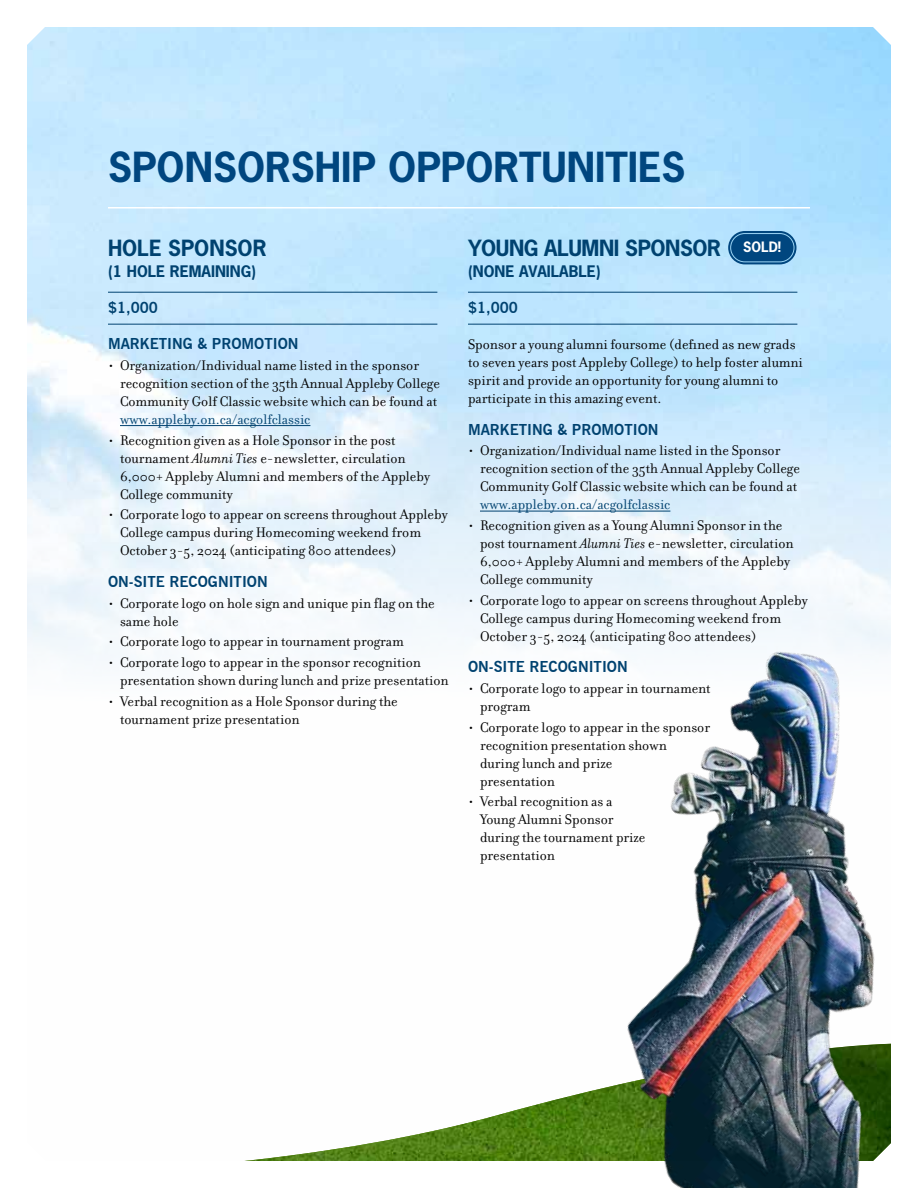
<style>
.page{position:relative;width:918px;height:1188px;background:#fff}
.page>*{position:absolute;margin:0;border:0;box-sizing:border-box;transform-origin:0 0}
.t1{font:700 39px "News Gothic Std";color:#00467f}
.t2{font:700 21px "News Gothic Std";letter-spacing:-.02em;color:#004270}
.t3{font:700 21px "News Gothic Std";color:#004270}
.t4{font:15px/18px "Filosofia OT";color:#000}
.t5{font:700 15px "News Gothic BT";color:#004270}
.t6{font:15px "Filosofia OT";color:#004270}
.t7{font:700 15px "News Gothic Std";color:#004270}
.t8{font:700 13.5px "News Gothic Std";color:#fff}
.s1{font-style:italic}
</style>
<div class="page">
<img style="left:27px;top:27px;width:864px;height:634px">
<img style="left:245px;top:1111px;width:267px;height:50px">
<hr style="left:120px;top:425px;width:190px;height:1px;background:#004270">
<hr style="left:108px;top:292px;width:329px;height:1px;background:#004270">
<hr style="left:108px;top:324px;width:329px;height:1px;background:#004270">
<hr style="left:480px;top:511px;width:190px;height:1px;background:#004270">
<hr style="left:468px;top:292px;width:329px;height:1px;background:#004270">
<hr style="left:468px;top:324px;width:329px;height:1px;background:#004270">
<hr style="left:108px;top:207px;width:702px;height:2px;background:#fff">
<img style="left:512px;top:491px;width:379px;height:697px">
<div style="left:728px;top:231px;width:68px;height:33px;background:#00467f;border-radius:17px"></div>
<div style="left:730px;top:233px;width:64px;height:29px;border:1px solid #9bd4f4;border-radius:14px"></div>
<h1 class="t1" style="left:108px;top:142px;width:579px">SPONSORSHIP OPPORTUNITIES</h1>
<h2 class="t3" style="left:108px;top:234px;width:160px">HOLE SPONSOR</h2>
<p class="t7" style="left:108px;top:262px;width:150px">(1 HOLE REMAINING)</p>
<p class="t5" style="left:108px;top:299px;width:51px">$1,000</p>
<p class="t5" style="left:108px;top:335px;width:192px">MARKETING &amp; PROMOTION</p>
<p class="t4" style="left:120px;top:357px;width:321px;text-indent:-12px">• Organization/Individual name listed in the sponsor recognition section of the 35th Annual Appleby College<br>Community Golf Classic website which can be found at</p>
<p class="t6" style="left:120px;top:411px;width:192px">www.appleby.on.ca/acgolfclassic</p>
<p class="t4" style="left:120px;top:431px;width:312px;text-indent:-12px">• Recognition given as a Hole Sponsor in the post tournament <span class="s1">Alumni Ties</span> e-newsletter, circulation 6,000+ Appleby Alumni and members of the Appleby College community</p>
<p class="t4" style="left:120px;top:506px;width:329px;text-indent:-12px">• Corporate logo to appear on screens throughout Appleby<br>College campus during Homecoming weekend from<br>October 3-5, 2024 (anticipating 800 attendees)</p>
<p class="t5" style="left:108px;top:572px;width:161px">ON-SITE RECOGNITION</p>
<p class="t4" style="left:120px;top:594px;width:316px;text-indent:-12px">• Corporate logo on hole sign and unique pin flag on the same hole</p>
<p class="t4" style="left:108px;top:633px;width:297px">• Corporate logo to appear in tournament program</p>
<p class="t4" style="left:120px;top:654px;width:330px;text-indent:-12px">• Corporate logo to appear in the sponsor recognition presentation shown during lunch and prize presentation</p>
<p class="t4" style="left:120px;top:692px;width:279px;text-indent:-12px">• Verbal recognition as a Hole Sponsor during the tournament prize presentation</p>
<h2 class="t2" style="left:468px;top:234px;width:255px">YOUNG ALUMNI SPONSOR</h2>
<p class="t7" style="left:468px;top:262px;width:134px">(NONE AVAILABLE)</p>
<p class="t5" style="left:468px;top:299px;width:51px">$1,000</p>
<p class="t4" style="left:468px;top:336px;width:336px">Sponsor a young alumni foursome (defined as new grads to seven years post Appleby College) to help foster alumni spirit and provide an opportunity for young alumni to participate in this amazing event.</p>
<p class="t5" style="left:468px;top:420px;width:192px">MARKETING &amp; PROMOTION</p>
<p class="t4" style="left:480px;top:442px;width:321px;text-indent:-12px">• Organization/Individual name listed in the Sponsor recognition section of the 35th Annual Appleby College<br>Community Golf Classic website which can be found at</p>
<p class="t6" style="left:480px;top:496px;width:192px">www.appleby.on.ca/acgolfclassic</p>
<p class="t4" style="left:480px;top:517px;width:315px;text-indent:-12px">• Recognition given as a Young Alumni Sponsor in the post tournament <span class="s1">Alumni Ties</span> e-newsletter, circulation 6,000+ Appleby Alumni and members of the Appleby College community</p>
<p class="t4" style="left:480px;top:591px;width:329px;text-indent:-12px">• Corporate logo to appear on screens throughout Appleby<br>College campus during Homecoming weekend from<br>October 3-5, 2024 (anticipating 800 attendees)</p>
<p class="t5" style="left:468px;top:658px;width:161px">ON-SITE RECOGNITION</p>
<p class="t4" style="left:480px;top:680px;width:232px;text-indent:-12px">• Corporate logo to appear in tournament program</p>
<p class="t4" style="left:480px;top:718px;width:232px;text-indent:-12px">• Corporate logo to appear in the sponsor recognition presentation shown<br>during lunch and prize<br>presentation</p>
<p class="t4" style="left:480px;top:793px;width:167px;text-indent:-12px">• Verbal recognition as a<br>Young Alumni Sponsor during the tournament prize presentation</p>
<p class="t8" style="left:743px;top:238px;width:40px">SOLD!</p>
</div>
